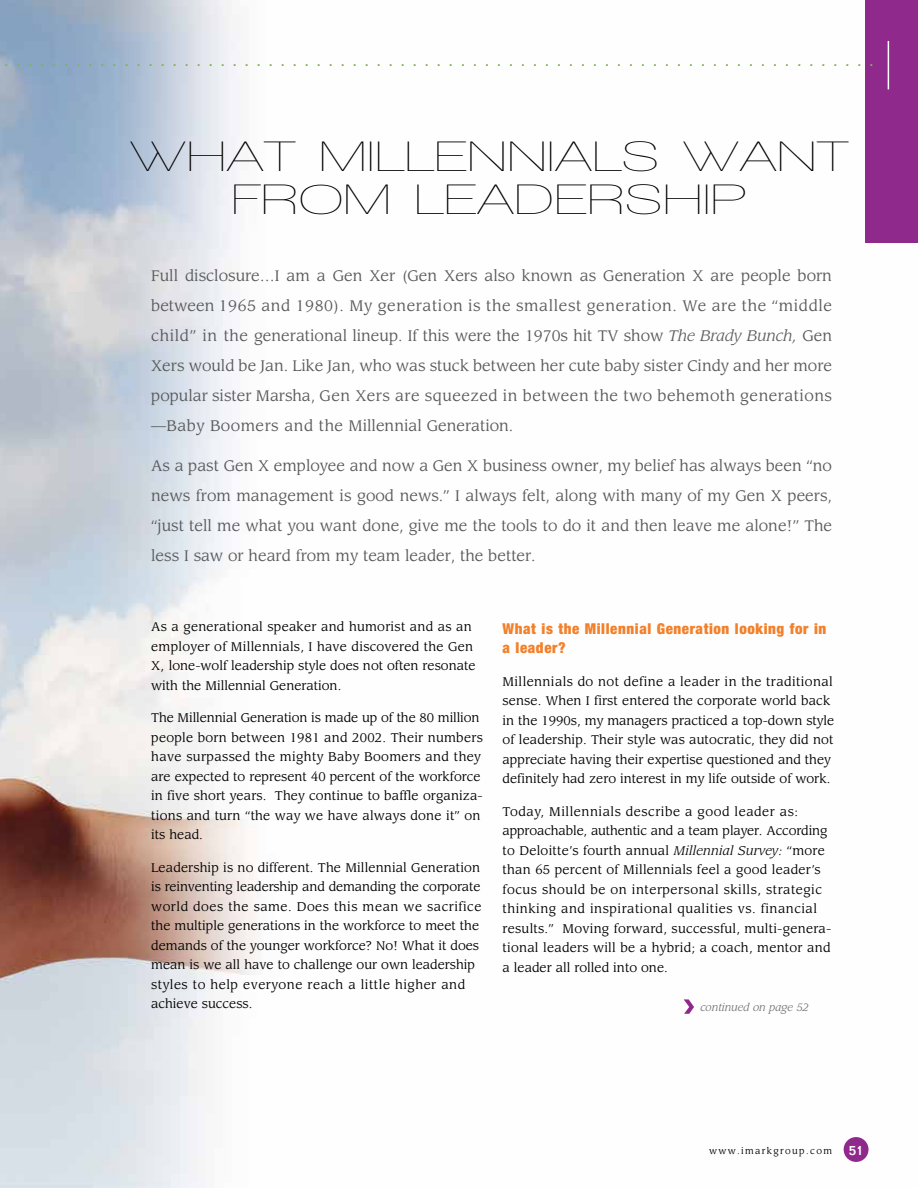
<style>
.page{position:relative;width:918px;height:1188px;background:#fff}
.page>*{position:absolute;margin:0;border:0;box-sizing:border-box;transform-origin:0 0}
.t1{font:43.5px/43.5px "Walkway Expand";color:#000;text-align:center}
.t2{font:16.5px "Helvetica Neue";color:#84b24f}
.t3{font:15px/30px "Leawood";color:#58595b;text-align:justify}
.t4{font:900 condensed 15px/19.5px "Helvetica Neue";letter-spacing:.04em;color:#f3802a}
.t5{font:12.3px/19.5px "Leawood";letter-spacing:.01em;color:#000}
.t6{font:italic 10.5px "Leawood";color:#6d6e71}
.t7{font:9px "Leawood";letter-spacing:.15em;color:#000}
.s1{font-style:italic}
.s2{font-family:"Folio";font-weight:500;font-size:13.5px;color:#fff}
</style>
<div class="page">
<img style="left:0;top:0;width:868px;height:1188px">
<div style="left:844px;top:1137px;width:25px;height:25px;background:#90298c;border-radius:50%"></div>
<div style="left:866px;top:0;width:52px;height:243px;background:#90298c"></div>
<hr style="left:888px;top:41px;width:1px;height:48px;background:#fff">
<svg style="left:684px;top:999px;width:10px;height:15px"></svg>
<h2 class="t2" style="left:4px;top:51px;width:871px">.........................................................................</h2>
<h1 class="t1" style="left:130px;top:134px;width:721px">WHAT MILLENNIALS WANT<br>FROM LEADERSHIP</h1>
<p class="t3" style="left:151px;top:261px;width:682px">Full disclosure…I am a Gen Xer (Gen Xers also known as Generation X are people born between 1965 and 1980). My generation is the smallest generation. We are the “middle child” in the generational lineup. If this were the 1970s hit TV show <span class="s1">The Brady Bunch,</span> Gen Xers would be Jan. Like Jan, who was stuck between her cute baby sister Cindy and her more popular sister Marsha, Gen Xers are squeezed in between the two behemoth generations —Baby Boomers and the Millennial Generation.</p>
<p class="t3" style="left:151px;top:451px;width:682px">As a past Gen X employee and now a Gen X business owner, my belief has always been “no news from management is good news.” I always felt, along with many of my Gen X peers, “just tell me what you want done, give me the tools to do it and then leave me alone!” The less I saw or heard from my team leader, the better.</p>
<p class="t5" style="left:151px;top:617px;width:326px">As a generational speaker and humorist and as an employer of Millennials, I have discovered the Gen X, lone-wolf leadership style does not often resonate with the Millennial Generation.</p>
<p class="t5" style="left:151px;top:708px;width:333px">The Millennial Generation is made up of the 80 million people born between 1981 and 2002. Their numbers have surpassed the mighty Baby Boomers and they are expected to represent 40 percent of the workforce in five short years. They continue to baffle organiza&shy;tions and turn “the way we have always done it” on its head.</p>
<p class="t5" style="left:151px;top:858px;width:332px">Leadership is no different. The Millennial Generation is reinventing leadership and demanding the corporate world does the same. Does this mean we sacrifice the multiple generations in the workforce to meet the demands of the younger workforce? No! What it does mean is we all have to challenge our own leadership styles to help everyone reach a little higher and achieve success.</p>
<p class="t4" style="left:503px;top:619px;width:325px">What is the Millennial Generation looking for in a leader?</p>
<p class="t5" style="left:503px;top:672px;width:333px">Millennials do not define a leader in the traditional sense. When I first entered the corporate world back in the 1990s, my managers practiced a top-down style of leadership. Their style was autocratic, they did not appreciate having their expertise questioned and they definitely had zero interest in my life outside of work.</p>
<p class="t5" style="left:503px;top:802px;width:330px">Today, Millennials describe a good leader as: approachable, authentic and a team player. According to Deloitte’s fourth annual <span class="s1">Millennial Survey:</span> “more than 65 percent of Millennials feel a good leader’s focus should be on interpersonal skills, strategic thinking and inspirational qualities vs. financial results.” Moving forward, successful, multi-genera&shy;tional leaders will be a hybrid; a coach, mentor and a leader all rolled into one.</p>
<p class="t6" style="left:700px;top:1001px;width:110px">continued on page 52</p>
<p class="t7" style="left:709px;top:1146px;width:156px">www.imarkgroup.com <span class="s2">51</span></p>
</div>
